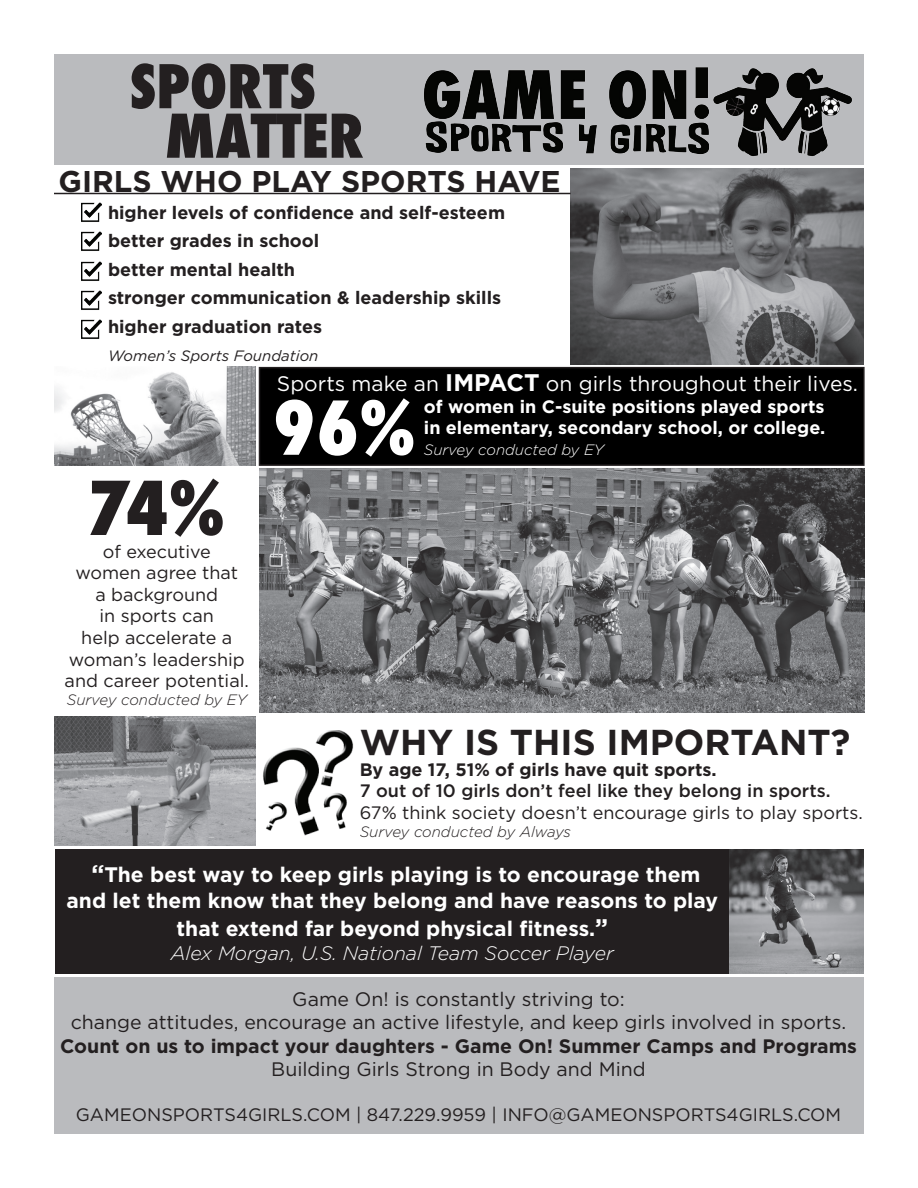
<style>
.page{position:relative;width:918px;height:1188px;background:#fff}
.page>*{position:absolute;margin:0;border:0;box-sizing:border-box;transform-origin:0 0}
.t1{font:800 condensed 72px "Futura";color:#fff}
.t2{font:800 condensed 72px "Futura";color:#231f20}
.t3{font:800 condensed 58.5px/49.5px "Futura";color:#231f20}
.t4{font:700 36px "Gotham";color:#231f20}
.t5{font:700 30px "Gotham";color:#231f20}
.t6{font:700 21px/25.2px "Gotham";color:#fff;text-align:center}
.t7{font:21px "Gotham";color:#fff}
.t8{font:19.5px/23.4px "Gotham";color:#231f20;text-align:center}
.t9{font:700 19.5px "Gotham";color:#231f20}
.t10{font:italic 300 19.5px "Gotham";color:#fff}
.t11{font:18px/21.6px "Gotham";color:#231f20;text-align:center}
.t12{font:700 18px/28.5px "Gotham";color:#231f20}
.t13{font:700 18px/21px "Gotham";color:#fff}
.t14{font:500 18px "Gotham";color:#231f20}
.t15{font:italic 300 15px "Gotham";color:#231f20}
.t16{font:italic 15px "Gotham";color:#231f20}
.t17{font:italic 300 15px "Gotham";color:#fff}
.s1{font-weight:700;font-size:24px}
.s2{font-size:24px}
</style>
<div class="page">
<div style="left:55px;top:849px;width:675px;height:125px;background:#231f20"></div>
<div style="left:260px;top:368px;width:604px;height:97px;background:#000"></div>
<div style="left:259px;top:367px;width:606px;height:99px;border:2px solid #231f20"></div>
<div style="left:54px;top:54px;width:810px;height:110px;background:#babbbe"></div>
<img style="left:81px;top:202px;width:21px;height:20px">
<img style="left:81px;top:231px;width:21px;height:20px">
<img style="left:81px;top:261px;width:21px;height:20px">
<img style="left:81px;top:290px;width:21px;height:20px">
<img style="left:81px;top:319px;width:21px;height:20px">
<img style="left:571px;top:168px;width:293px;height:196px">
<hr style="left:54px;top:193px;width:517px;height:1px;background:#231f20">
<img style="left:54px;top:367px;width:202px;height:99px">
<img style="left:263px;top:731px;width:91px;height:105px">
<div style="left:54px;top:977px;width:809px;height:157px;background:#babbbe"></div>
<img style="left:259px;top:469px;width:605px;height:243px">
<img style="left:54px;top:716px;width:202px;height:130px">
<img style="left:730px;top:849px;width:134px;height:125px">
<img style="left:413px;top:67px;width:446px;height:108px">
<h2 class="t3" style="left:165px;top:62px;width:201px;text-indent:-35px">SPORTS<br>MATTER</h2>
<h3 class="t5" style="left:58px;top:162px;width:504px">GIRLS WHO PLAY SPORTS HAVE</h3>
<p class="t12" style="left:108px;top:198px;width:399px">higher levels of confidence and self-esteem better grades in school<br>better mental health<br>stronger communication &amp; leadership skills higher graduation rates</p>
<p class="t16" style="left:108px;top:346px;width:212px">Women’s Sports Foundation</p>
<p class="t7" style="left:277px;top:370px;width:583px">Sports make an <span class="s1">IMPACT</span> on girls throughout their lives.</p>
<h1 class="t2" style="left:87px;top:459px;width:139px">74%</h1>
<p class="t11" style="left:65px;top:540px;width:186px">of executive<br>women agree that<br>a background<br>in sports can<br>help accelerate a woman’s leadership and career potential.</p>
<p class="t15" style="left:67px;top:690px;width:181px">Survey conducted by EY</p>
<h1 class="t1" style="left:273px;top:379px;width:144px">96%</h1>
<p class="t13" style="left:424px;top:396px;width:403px">of women in C-suite positions played sports in elementary, secondary school, or college.</p>
<p class="t17" style="left:424px;top:440px;width:181px">Survey conducted by EY</p>
<h3 class="t4" style="left:360px;top:718px;width:492px">WHY IS THIS IMPORTANT?</h3>
<p class="t12" style="left:360px;top:755px;width:358px">By age 17, 51% of girls have quit sports.</p>
<p class="t14" style="left:360px;top:779px;width:472px">7 out of 10 girls don’t feel like they belong in sports.</p>
<p class="t11" style="left:360px;top:801px;width:505px">67% think society doesn’t encourage girls to play sports.</p>
<p class="t15" style="left:360px;top:822px;width:213px">Survey conducted by Always</p>
<p class="t6" style="left:67px;top:862px;width:653px"><span class="s2">“</span>The best way to keep girls playing is to encourage them and let them know that they belong and have reasons to play</p>
<p class="t6" style="left:177px;top:916px;width:433px">that extend far beyond physical fitness.<span class="s2">”</span></p>
<p class="t10" style="left:171px;top:941px;width:445px">Alex Morgan, U.S. National Team Soccer Player</p>
<p class="t8" style="left:71px;top:987px;width:777px">Game On! is constantly striving to:<br>change attitudes, encourage an active lifestyle, and keep girls involved in sports.</p>
<p class="t9" style="left:60px;top:1033px;width:798px">Count on us to impact your daughters - Game On! Summer Camps and Programs</p>
<p class="t8" style="left:271px;top:1057px;width:376px">Building Girls Strong in Body and Mind</p>
<p class="t11" style="left:76px;top:1104px;width:767px">GAMEONSPORTS4GIRLS.COM | 847.229.9959 | INFO@GAMEONSPORTS4GIRLS.COM</p>
</div>
